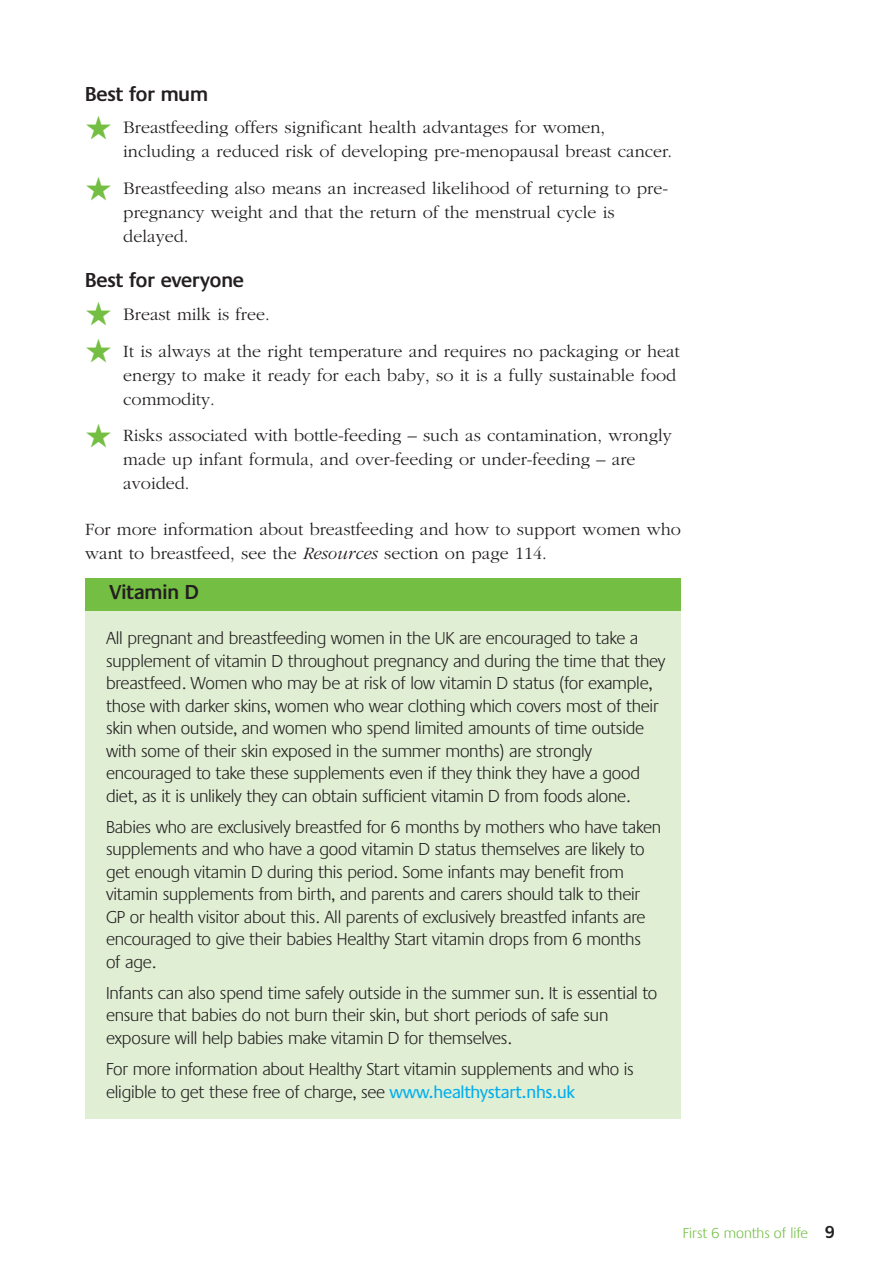
<style>
.page{position:relative;width:893px;height:1263px;background:#fff}
.page>*{position:absolute;margin:0;border:0;box-sizing:border-box;transform-origin:0 0}
.t1{font:600 21px "Praxis";color:#231f20}
.t2{font:300 18px/22.5px "Praxis";letter-spacing:-.01em;color:#231f20}
.t3{font:300 18px/24px "Garamond";color:#231f20}
.t4{font:300 15px "Praxis";color:#74bf43}
.s1{color:#74bf43}
.s2{font-style:italic}
.s3{font-weight:400;color:#00aeef}
.s4{font-weight:600;font-size:18px;color:#231f20}
</style>
<div class="page">
<div style="left:85px;top:578px;width:595px;height:541px;background:#e0eed4"></div>
<div style="left:85px;top:578px;width:595px;height:33px;background:#74bf43"></div>
<p class="t1" style="left:85px;top:81px;width:124px">Best for mum</p>
<p class="t3" style="left:123px;top:115px;width:550px;text-indent:-38px"><span class="s1">★</span> Breastfeeding offers significant health advantages for women, including a reduced risk of developing pre-menopausal breast cancer.</p>
<p class="t3" style="left:123px;top:176px;width:546px;text-indent:-38px"><span class="s1">★</span> Breastfeeding also means an increased likelihood of returning to pre&shy;pregnancy weight and that the return of the menstrual cycle is delayed.</p>
<p class="t1" style="left:85px;top:268px;width:160px">Best for everyone</p>
<p class="t3" style="left:85px;top:302px;width:186px"><span class="s1">★</span> Breast milk is free.</p>
<p class="t3" style="left:123px;top:338px;width:558px;text-indent:-38px"><span class="s1">★</span> It is always at the right temperature and requires no packaging or heat energy to make it ready for each baby, so it is a fully sustainable food commodity.</p>
<p class="t3" style="left:123px;top:423px;width:550px;text-indent:-38px"><span class="s1">★</span> Risks associated with bottle-feeding – such as contamination, wrongly made up infant formula, and over-feeding or under-feeding – are avoided.</p>
<p class="t3" style="left:85px;top:516px;width:597px">For more information about breastfeeding and how to support women who want to breastfeed, see the <span class="s2">Resources</span> section on page 114.</p>
<p class="t1" style="left:109px;top:579px;width:91px">Vitamin D</p>
<p class="t2" style="left:106px;top:627px;width:561px">All pregnant and breastfeeding women in the UK are encouraged to take a supplement of vitamin D throughout pregnancy and during the time that they breastfeed. Women who may be at risk of low vitamin D status (for example, those with darker skins, women who wear clothing which covers most of their skin when outside, and women who spend limited amounts of time outside with some of their skin exposed in the summer months) are strongly encouraged to take these supplements even if they think they have a good diet, as it is unlikely they can obtain sufficient vitamin D from foods alone.</p>
<p class="t2" style="left:106px;top:815px;width:557px">Babies who are exclusively breastfed for 6 months by mothers who have taken supplements and who have a good vitamin D status themselves are likely to get enough vitamin D during this period. Some infants may benefit from vitamin supplements from birth, and parents and carers should talk to their GP or health visitor about this. All parents of exclusively breastfed infants are encouraged to give their babies Healthy Start vitamin drops from 6 months<br>of age.</p>
<p class="t2" style="left:106px;top:981px;width:553px">Infants can also spend time safely outside in the summer sun. It is essential to ensure that babies do not burn their skin, but short periods of safe sun exposure will help babies make vitamin D for themselves.</p>
<p class="t2" style="left:106px;top:1057px;width:529px">For more information about Healthy Start vitamin supplements and who is eligible to get these free of charge, see <span class="s3">www.healthystart.nhs.uk</span></p>
<p class="t4" style="left:683px;top:1224px;width:154px">First 6 months of life <span class="s4">9</span></p>
</div>
